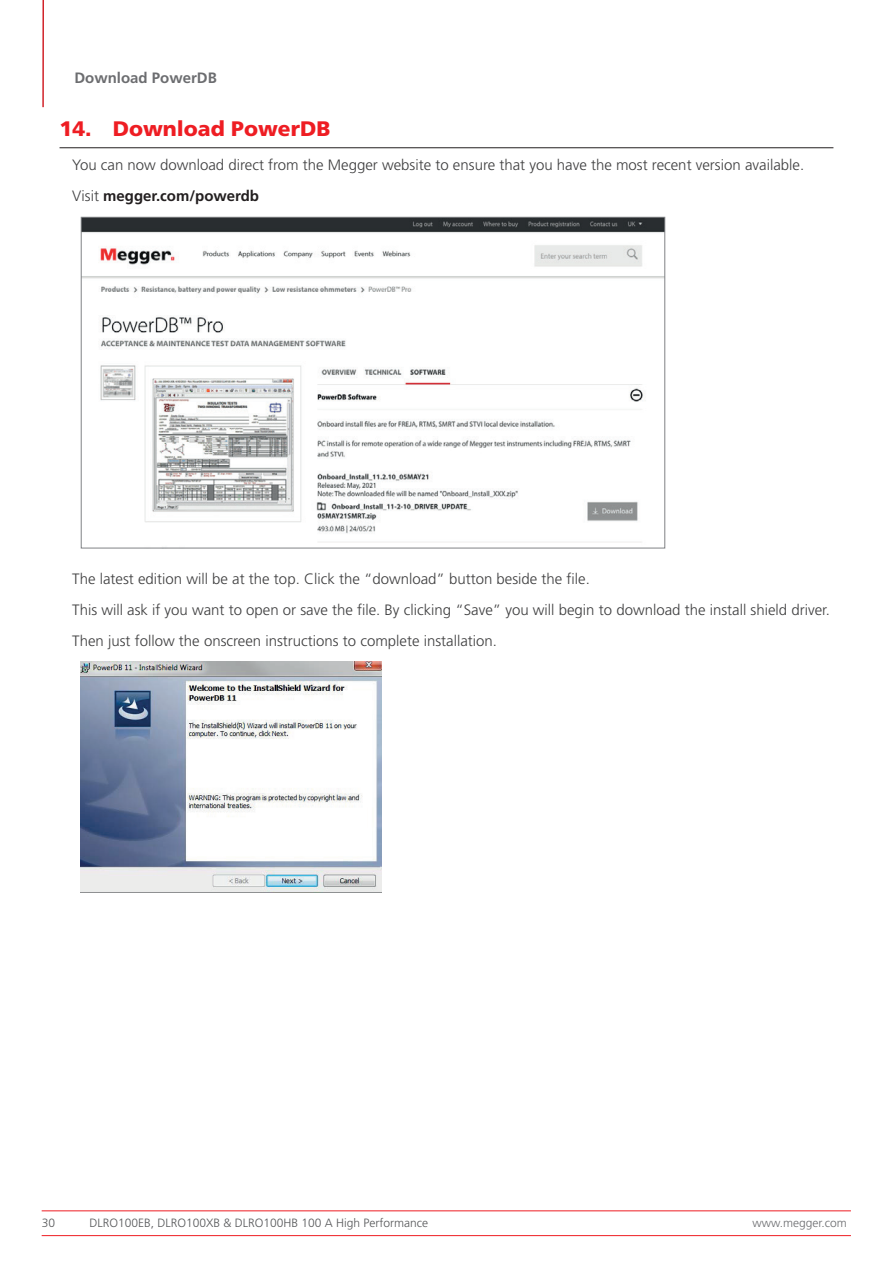
<style>
.page{position:relative;width:893px;height:1263px;background:#fff}
.page>*{position:absolute;margin:0;border:0;box-sizing:border-box;transform-origin:0 0}
.t1{font:900 21px "Frutiger LT Pro";color:#ee1d23}
.t2{font:300 15px/31px "Frutiger LT Pro";color:#3e3e3f}
.t3{font:700 15px "Frutiger LT Pro";color:#6c6d70}
.t4{font:300 12px "Frutiger LT Pro";color:#57585a}
.t5{font:300 12px "Frutiger LT Pro";color:#6c6d70}
.s1{font-weight:700;color:#231f20}
</style>
<div class="page">
<hr style="left:42px;top:1210px;width:809px;height:1px;background:#ee1d23">
<hr style="left:42px;top:1235px;width:809px;height:1px;background:#ee1d23">
<hr style="left:42px;top:0;width:2px;height:107px;background:#d1232a">
<hr style="left:60px;top:147px;width:773px;height:1px;background:#231f20">
<img style="left:83px;top:219px;width:580px;height:324px">
<img style="left:81px;top:661px;width:301px;height:231px">
<p class="t3" style="left:74px;top:68px;width:144px">Download PowerDB</p>
<h1 class="t1" style="left:60px;top:116px;width:272px">14. Download PowerDB</h1>
<p class="t2" style="left:72px;top:149px;width:733px">You can now download direct from the Megger website to ensure that you have the most recent version available.<br>Visit <span class="s1">megger.com/powerdb</span></p>
<p class="t2" style="left:72px;top:563px;width:759px">The latest edition will be at the top. Click the “download” button beside the file.<br>This will ask if you want to open or save the file. By clicking “Save” you will begin to download the install shield driver.<br>Then just follow the onscreen instructions to complete installation.</p>
<p class="t4" style="left:42px;top:1216px;width:15px">30</p>
<p class="t4" style="left:89px;top:1216px;width:340px">DLRO100EB, DLRO100XB &amp; DLRO100HB 100 A High Performance</p>
<p class="t5" style="left:752px;top:1216px;width:96px">www.megger.com</p>
</div>
